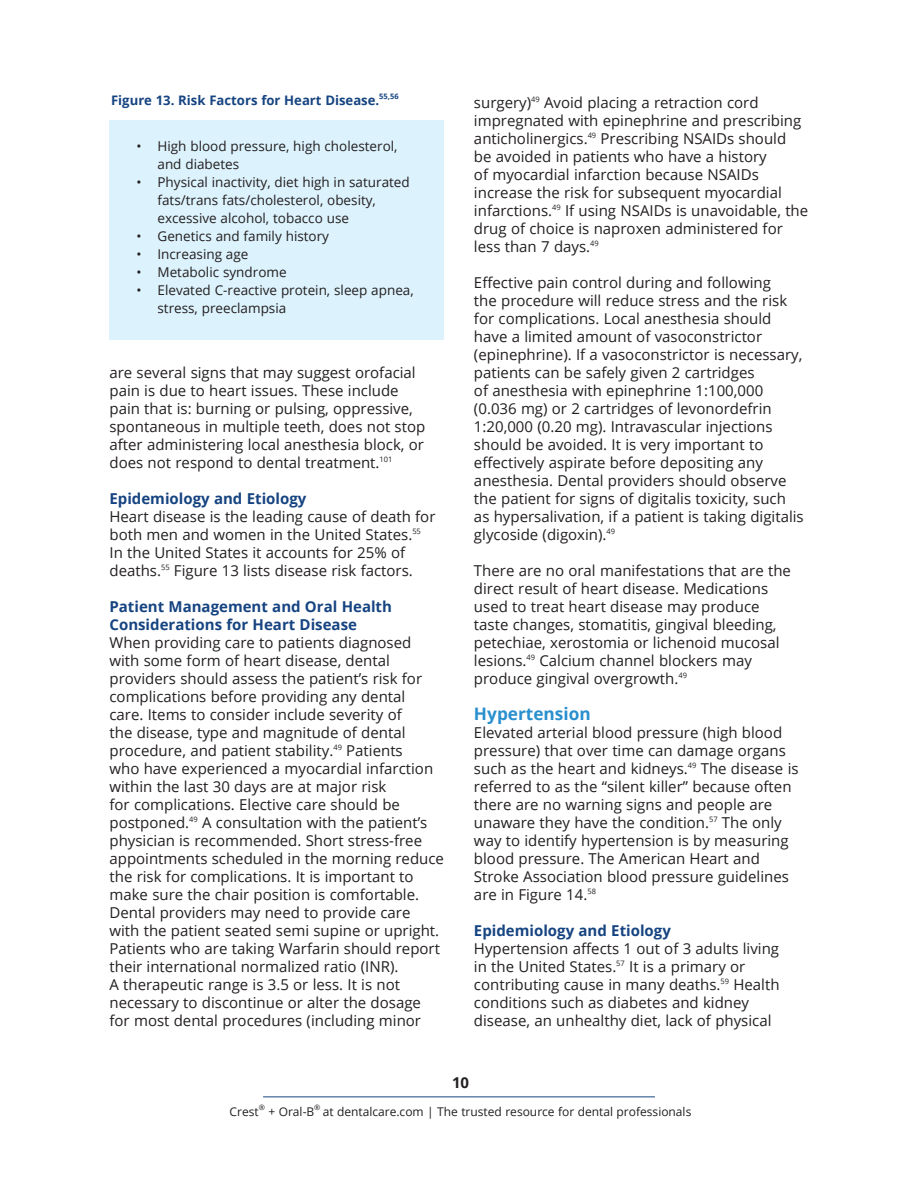
<style>
.page{position:relative;width:918px;height:1188px;background:#fff}
.page>*{position:absolute;margin:0;border:0;box-sizing:border-box;transform-origin:0 0}
.Main_Body{font:700 17.25px "Open Sans";color:#298fce}
.Main_Body-2{font:15px/18px "Open Sans";color:#231f20}
.Main_Body-3{font:700 15px/18px "Open Sans";color:#164481}
.t1{font:700 15px "Open Sans";color:#231f20}
.bullets{font:13.5px/18px "Open Sans";color:#231f20}
.Figure{font:700 13.2px "Open Sans";color:#164481}
.t2{font:12px "Open Sans";color:#231f20}
.Figure-2{font:700 7.5px "Open Sans";color:#164481}
.t3{font:7.5px "Open Sans";color:#231f20}
</style>
<div class="page">
<hr style="left:263px;top:1096px;width:392px;height:1px;background:#164481">
<div style="left:110px;top:121px;width:334px;height:219px;background:#dcf2fc"></div>
<p class="Figure" style="left:111px;top:91px;width:270px">Figure 13. Risk Factors for Heart Disease.</p>
<p class="Figure-2" style="left:379px;top:91px;width:21px">55,56</p>
<p class="bullets" style="left:157px;top:137px;width:242px;text-indent:-21px">• High blood pressure, high cholesterol, and diabetes</p>
<p class="bullets" style="left:157px;top:173px;width:254px;text-indent:-21px">• Physical inactivity, diet high in saturated fats/trans fats/cholesterol, obesity, excessive alcohol, tobacco use</p>
<p class="bullets" style="left:136px;top:227px;width:194px">• Genetics and family history</p>
<p class="bullets" style="left:136px;top:245px;width:113px">• Increasing age</p>
<p class="bullets" style="left:136px;top:263px;width:152px">• Metabolic syndrome</p>
<p class="bullets" style="left:157px;top:281px;width:258px;text-indent:-21px">• Elevated C-reactive protein, sleep apnea, stress, preeclampsia</p>
<p class="Main_Body-2" style="left:109px;top:363px;width:317px">are several signs that may suggest orofacial pain is due to heart issues. These include pain that is: burning or pulsing, oppressive, spontaneous in multiple teeth, does not stop after administering local anesthesia block, or does not respond to dental treatment.<sup>101</sup></p>
<p class="Main_Body-3" style="left:109px;top:489px;width:198px">Epidemiology and Etiology</p>
<p class="Main_Body-2" style="left:109px;top:507px;width:327px">Heart disease is the leading cause of death for both men and women in the United States.<sup>55<br></sup>In the United States it accounts for 25% of deaths.<sup>55</sup> Figure 13 lists disease risk factors.</p>
<p class="Main_Body-3" style="left:109px;top:597px;width:284px">Patient Management and Oral Health<br>Considerations for Heart Disease</p>
<p class="Main_Body-2" style="left:109px;top:633px;width:336px">When providing care to patients diagnosed with some form of heart disease, dental providers should assess the patient’s risk for complications before providing any dental<br>care. Items to consider include severity of<br>the disease, type and magnitude of dental procedure, and patient stability.<sup>49</sup> Patients<br>who have experienced a myocardial infarction within the last 30 days are at major risk<br>for complications. Elective care should be postponed.<sup>49</sup> A consultation with the patient’s physician is recommended. Short stress-free appointments scheduled in the morning reduce the risk for complications. It is important to make sure the chair position is comfortable.<br>Dental providers may need to provide care with the patient seated semi supine or upright.<br>Patients who are taking Warfarin should report their international normalized ratio (INR).<br>A therapeutic range is 3.5 or less. It is not necessary to discontinue or alter the dosage for most dental procedures (including minor</p>
<p class="Main_Body-2" style="left:474px;top:93px;width:336px">surgery)<sup>49</sup> Avoid placing a retraction cord impregnated with epinephrine and prescribing anticholinergics.<sup>49</sup> Prescribing NSAIDs should<br>be avoided in patients who have a history<br>of myocardial infarction because NSAIDs increase the risk for subsequent myocardial infarctions.<sup>49</sup> If using NSAIDs is unavoidable, the drug of choice is naproxen administered for less than 7 days.<sup>49</sup></p>
<p class="Main_Body-2" style="left:474px;top:273px;width:331px">Effective pain control during and following<br>the procedure will reduce stress and the risk for complications. Local anesthesia should have a limited amount of vasoconstrictor (epinephrine). If a vasoconstrictor is necessary, patients can be safely given 2 cartridges<br>of anesthesia with epinephrine 1:100,000 (0.036 mg) or 2 cartridges of levonordefrin 1:20,000 (0.20 mg). Intravascular injections should be avoided. It is very important to effectively aspirate before depositing any anesthesia. Dental providers should observe the patient for signs of digitalis toxicity, such as hypersalivation, if a patient is taking digitalis glycoside (digoxin).<sup>49</sup></p>
<p class="Main_Body-2" style="left:474px;top:561px;width:318px">There are no oral manifestations that are the direct result of heart disease. Medications used to treat heart disease may produce taste changes, stomatitis, gingival bleeding, petechiae, xerostomia or lichenoid mucosal lesions.<sup>49</sup> Calcium channel blockers may produce gingival overgrowth.<sup>49</sup></p>
<p class="Main_Body" style="left:474px;top:702px;width:118px">Hypertension</p>
<p class="Main_Body-2" style="left:474px;top:723px;width:326px">Elevated arterial blood pressure (high blood pressure) that over time can damage organs such as the heart and kidneys.<sup>49</sup> The disease is referred to as the “silent killer” because often there are no warning signs and people are unaware they have the condition.<sup>57</sup> The only way to identify hypertension is by measuring blood pressure. The American Heart and Stroke Association blood pressure guidelines are in Figure 14.<sup>58</sup></p>
<p class="Main_Body-3" style="left:474px;top:921px;width:198px">Epidemiology and Etiology</p>
<p class="Main_Body-2" style="left:474px;top:939px;width:307px">Hypertension affects 1 out of 3 adults living in the United States.<sup>57</sup> It is a primary or contributing cause in many deaths.<sup>59</sup> Health conditions such as diabetes and kidney disease, an unhealthy diet, lack of physical</p>
<p class="t1" style="left:452px;top:1072px;width:19px">10</p>
<p class="t2" style="left:230px;top:1103px;width:31px">Crest</p>
<p class="t3" style="left:259px;top:1102px;width:8px">®</p>
<p class="t2" style="left:268px;top:1103px;width:47px">+ Oral-B</p>
<p class="t3" style="left:314px;top:1102px;width:8px">®</p>
<p class="t2" style="left:323px;top:1103px;width:370px">at dentalcare.com | The trusted resource for dental professionals</p>
</div>
